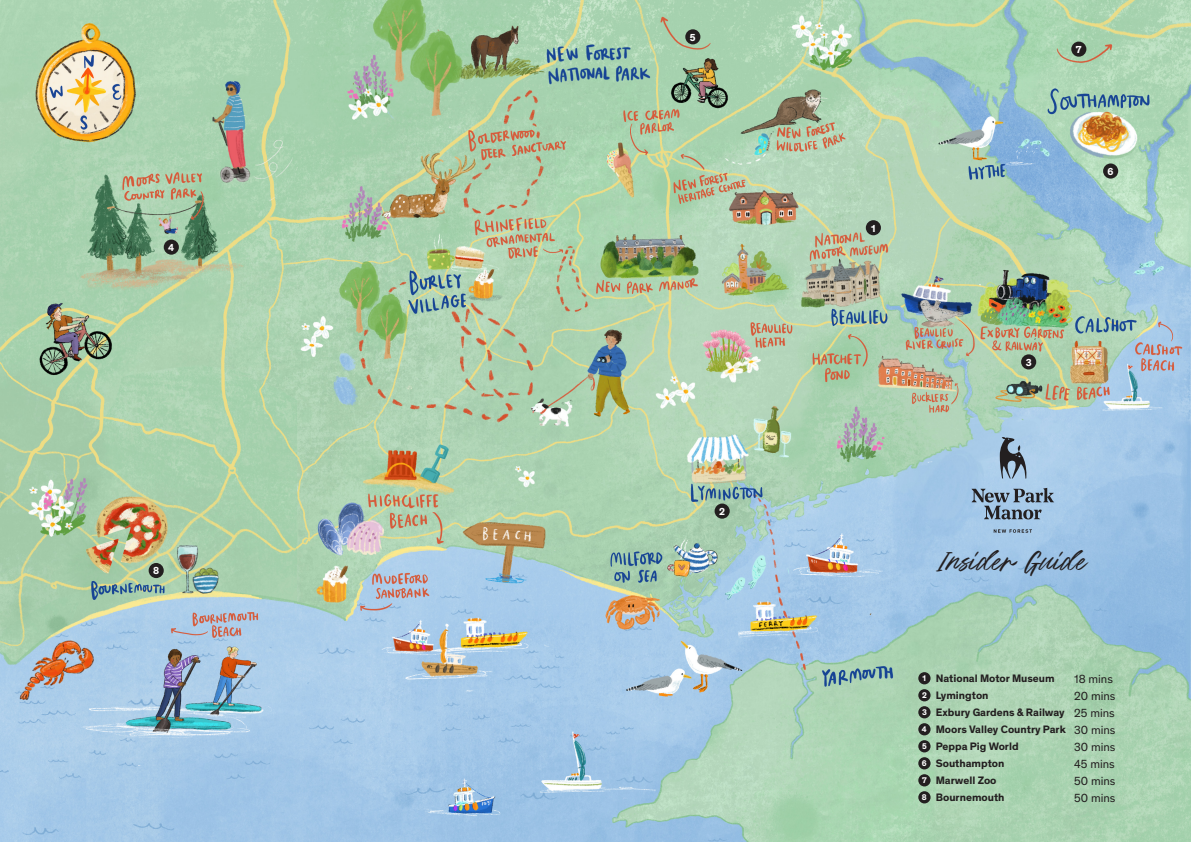
<style>
.page{position:relative;width:1191px;height:842px;background:#fff}
.page>*{position:absolute;margin:0;border:0;box-sizing:border-box;transform-origin:0 0}
.t1{font:35.5px "Handstory";color:#231f20}
.t2{font:12px "Theinhardt";color:#231f20}
.t3{font:700 11px "Theinhardt";color:#231f20}
.t4{font:700 10.4px "Theinhardt";color:#fff}
.t5{font:700 8.4px "Theinhardt";color:#fff}
</style>
<div class="page">
<img style="left:0;top:0;width:1191px;height:842px">
<svg style="left:993px;top:529px;width:39px;height:4px"></svg>
<svg style="left:971px;top:488px;width:83px;height:31px;background:#8098af"></svg>
<svg style="left:999px;top:437px;width:29px;height:41px"></svg>
<div style="left:918px;top:672px;width:12px;height:12px;background:#231f20;border-radius:50%"></div>
<div style="left:918px;top:689px;width:12px;height:12px;background:#231f20;border-radius:50%"></div>
<div style="left:918px;top:706px;width:12px;height:12px;background:#231f20;border-radius:50%"></div>
<div style="left:918px;top:723px;width:12px;height:12px;background:#231f20;border-radius:50%"></div>
<div style="left:918px;top:740px;width:12px;height:12px;background:#231f20;border-radius:50%"></div>
<div style="left:918px;top:757px;width:12px;height:12px;background:#231f20;border-radius:50%"></div>
<div style="left:918px;top:774px;width:12px;height:12px;background:#231f20;border-radius:50%"></div>
<div style="left:918px;top:791px;width:12px;height:12px;background:#231f20;border-radius:50%"></div>
<div style="left:866px;top:220px;width:15px;height:15px;background:#231f20;border-radius:50%"></div>
<div style="left:164px;top:240px;width:15px;height:15px;background:#231f20;border-radius:50%"></div>
<div style="left:1021px;top:354px;width:15px;height:15px;background:#231f20;border-radius:50%"></div>
<div style="left:1103px;top:163px;width:15px;height:16px;background:#231f20;border-radius:50%"></div>
<div style="left:149px;top:563px;width:15px;height:15px;background:#231f20;border-radius:50%"></div>
<div style="left:714px;top:503px;width:15px;height:16px;background:#231f20;border-radius:50%"></div>
<div style="left:685px;top:29px;width:15px;height:15px;background:#231f20;border-radius:50%"></div>
<div style="left:1071px;top:42px;width:15px;height:15px;background:#231f20;border-radius:50%"></div>
<p class="t4" style="left:168px;top:240px;width:8px">4</p>
<p class="t4" style="left:153px;top:563px;width:8px">8</p>
<p class="t4" style="left:690px;top:29px;width:7px">5</p>
<p class="t4" style="left:719px;top:504px;width:7px">2</p>
<p class="t4" style="left:871px;top:220px;width:6px">1</p>
<p class="t4" style="left:1076px;top:42px;width:7px">7</p>
<p class="t4" style="left:1107px;top:164px;width:8px">6</p>
<p class="t4" style="left:1025px;top:354px;width:7px">3</p>
<p class="t1" style="left:937px;top:543px;width:152px">Insider Guide</p>
<p class="t5" style="left:922px;top:672px;width:5px">1</p>
<p class="t3" style="left:935px;top:670px;width:120px">National Motor Museum</p>
<p class="t2" style="left:1074px;top:670px;width:40px">18 mins</p>
<p class="t5" style="left:922px;top:689px;width:6px">2</p>
<p class="t3" style="left:935px;top:687px;width:54px">Lymington</p>
<p class="t2" style="left:1074px;top:687px;width:43px">20 mins</p>
<p class="t5" style="left:922px;top:706px;width:6px">3</p>
<p class="t3" style="left:935px;top:704px;width:130px">Exbury Gardens &amp; Railway</p>
<p class="t2" style="left:1074px;top:704px;width:42px">25 mins</p>
<p class="t5" style="left:922px;top:723px;width:6px">4</p>
<p class="t3" style="left:935px;top:721px;width:132px">Moors Valley Country Park</p>
<p class="t2" style="left:1074px;top:721px;width:43px">30 mins</p>
<p class="t5" style="left:922px;top:740px;width:6px">5</p>
<p class="t3" style="left:935px;top:738px;width:84px">Peppa Pig World</p>
<p class="t2" style="left:1074px;top:738px;width:43px">30 mins</p>
<p class="t5" style="left:922px;top:757px;width:6px">6</p>
<p class="t3" style="left:935px;top:755px;width:70px">Southampton</p>
<p class="t2" style="left:1074px;top:755px;width:42px">45 mins</p>
<p class="t5" style="left:922px;top:774px;width:6px">7</p>
<p class="t3" style="left:935px;top:772px;width:62px">Marwell Zoo</p>
<p class="t2" style="left:1074px;top:772px;width:43px">50 mins</p>
<p class="t5" style="left:922px;top:791px;width:6px">8</p>
<p class="t3" style="left:935px;top:789px;width:70px">Bournemouth</p>
<p class="t2" style="left:1074px;top:789px;width:43px">50 mins</p>
</div>
